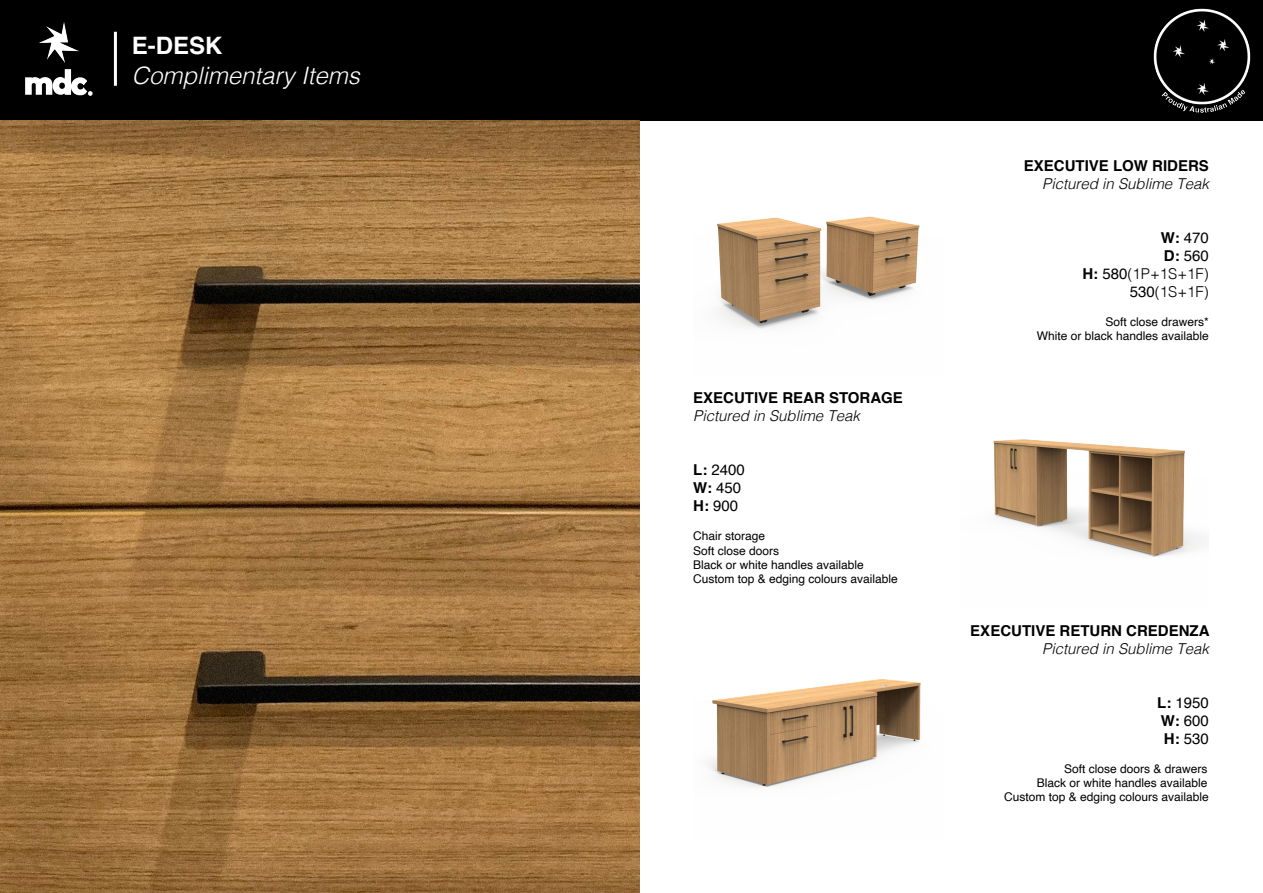
<style>
.page{position:relative;width:1263px;height:893px;background:#fff}
.page>*{position:absolute;margin:0;border:0;box-sizing:border-box;transform-origin:0 0}
.t1{font:italic 300 24px "Helvetica";color:#fff}
.t2{font:700 24px "Helvetica";color:#fff}
.t3{font:italic 300 15px "Helvetica";color:#000}
.t4{font:700 15px "Helvetica";color:#000}
.t5{font:15px "Helvetica";color:#000}
.t6{font:300 15px "Helvetica";color:#000}
.t7{font:12px "Helvetica";color:#000}
.s1{font-weight:700}
.s2{font-weight:400}
</style>
<div class="page">
<div style="left:0;top:0;width:1263px;height:121px;background:#000"></div>
<img style="left:25px;top:22px;width:68px;height:74px">
<hr style="left:114px;top:32px;width:3px;height:54px;background:#fff">
<img style="left:0;top:121px;width:639px;height:772px">
<img style="left:717px;top:216px;width:203px;height:113px">
<img style="left:993px;top:439px;width:210px;height:118px">
<img style="left:708px;top:679px;width:213px;height:108px">
<img style="left:1153px;top:8px;width:98px;height:105px">
<p class="t2" style="left:132px;top:26px;width:92px">E-DESK</p>
<p class="t1" style="left:132px;top:55px;width:230px">Complimentary Items</p>
<p class="t4" style="left:693px;top:386px;width:211px">EXECUTIVE REAR STORAGE</p>
<p class="t3" style="left:693px;top:403px;width:168px">Pictured in Sublime Teak</p>
<p class="t5" style="left:693px;top:458px;width:53px"><span class="s1">L:</span> 2400</p>
<p class="t5" style="left:693px;top:476px;width:50px"><span class="s1">W:</span> 450</p>
<p class="t5" style="left:693px;top:494px;width:47px"><span class="s1">H:</span> 900</p>
<p class="t7" style="left:693px;top:527px;width:74px">Chair storage</p>
<p class="t7" style="left:693px;top:541px;width:88px">Soft close doors</p>
<p class="t7" style="left:693px;top:555px;width:172px">Black or white handles available</p>
<p class="t7" style="left:693px;top:570px;width:206px">Custom top &amp; edging colours available</p>
<p class="t4" style="left:1024px;top:153px;width:187px">EXECUTIVE LOW RIDERS</p>
<p class="t3" style="left:1042px;top:171px;width:168px">Pictured in Sublime Teak</p>
<p class="t5" style="left:1161px;top:226px;width:50px"><span class="s1">W:</span> 470</p>
<p class="t5" style="left:1164px;top:244px;width:47px"><span class="s1">D:</span> 560</p>
<p class="t6" style="left:1082px;top:261px;width:128px"><span class="s1">H:</span> <span class="s2">580</span>(1P+1S+1F)</p>
<p class="t6" style="left:1130px;top:279px;width:81px"><span class="s2">530</span>(1S+1F)</p>
<p class="t7" style="left:1105px;top:312px;width:105px">Soft close drawers*</p>
<p class="t7" style="left:1037px;top:327px;width:174px">White or black handles available</p>
<p class="t4" style="left:970px;top:618px;width:241px">EXECUTIVE RETURN CREDENZA</p>
<p class="t3" style="left:1042px;top:636px;width:168px">Pictured in Sublime Teak</p>
<p class="t5" style="left:1157px;top:691px;width:53px"><span class="s1">L:</span> 1950</p>
<p class="t5" style="left:1161px;top:709px;width:50px"><span class="s1">W:</span> 600</p>
<p class="t5" style="left:1164px;top:727px;width:47px"><span class="s1">H:</span> 530</p>
<p class="t7" style="left:1064px;top:759px;width:145px">Soft close doors &amp; drawers</p>
<p class="t7" style="left:1037px;top:773px;width:172px">Black or white handles available</p>
<p class="t7" style="left:1004px;top:788px;width:206px">Custom top &amp; edging colours available</p>
</div>
